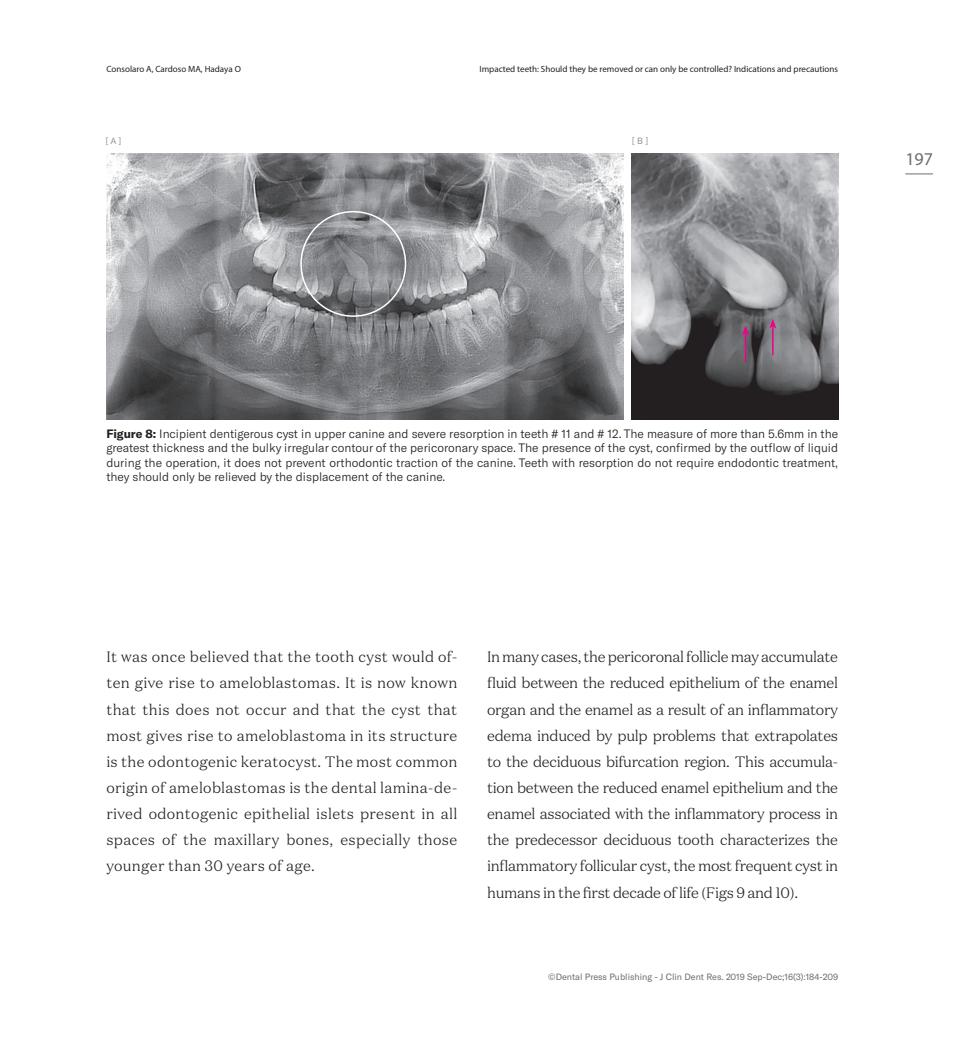
<style>
.page{position:relative;width:970px;height:1051px;background:#fff}
.page>*{position:absolute;margin:0;border:0;box-sizing:border-box;transform-origin:0 0}
.t1{font:18px "Myriad Pro";color:#6c6d70}
.t2{font:300 15px/26.1px "Domaine Text";letter-spacing:.005em;color:#231f20;text-align:justify}
.t3{font:300 12px/14.4px "GT America";color:#231f20;text-align:justify}
.t4{font:9px "Myriad Pro";color:#231f20}
.t5{font:9px "GT America";color:#6c6d70}
.t6{font:9px "GT America";color:#939598}
.s1{font-weight:700}
</style>
<div class="page">
<svg style="left:905px;top:173px;width:28px;height:1px"></svg>
<img style="left:106px;top:153px;width:517px;height:266px">
<img style="left:631px;top:153px;width:207px;height:267px">
<div style="left:300px;top:211px;width:106px;height:106px;border:2px solid #fff;border-radius:50%"></div>
<hr style="left:744px;top:333px;width:2px;height:29px;background:#ed028c">
<svg style="left:742px;top:325px;width:7px;height:10px"></svg>
<svg style="left:769px;top:318px;width:7px;height:37px"></svg>
<p class="t4" style="left:106px;top:63px;width:136px">Consolaro A, Cardoso MA, Hadaya O</p>
<p class="t4" style="left:479px;top:63px;width:360px">Impacted teeth: Should they be removed or can only be controlled? Indications and precautions</p>
<p class="t6" style="left:105px;top:136px;width:18px">[ A ]</p>
<p class="t6" style="left:631px;top:136px;width:18px">[ B ]</p>
<p class="t1" style="left:905px;top:148px;width:29px">197</p>
<p class="t3" style="left:106px;top:426px;width:733px"><span class="s1">Figure 8:</span> Incipient dentigerous cyst in upper canine and severe resorption in teeth # 11 and # 12. The measure of more than 5.6mm in the greatest thickness and the bulky irregular contour of the pericoronary space. The presence of the cyst, confirmed by the outflow of liquid during the operation, it does not prevent orthodontic traction of the canine. Teeth with resorption do not require endodontic treatment, they should only be relieved by the displacement of the canine.</p>
<p class="t2" style="left:106px;top:643px;width:352px">It was once believed that the tooth cyst would of&shy;ten give rise to ameloblastomas. It is now known that this does not occur and that the cyst that most gives rise to ameloblastoma in its structure is the odontogenic keratocyst. The most common origin of ameloblastomas is the dental lamina-de&shy;rived odontogenic epithelial islets present in all spaces of the maxillary bones, especially those younger than 30 years of age.</p>
<p class="t2" style="left:487px;top:643px;width:352px">In many cases, the pericoronal follicle may accumulate fluid between the reduced epithelium of the enamel organ and the enamel as a result of an inflammatory edema induced by pulp problems that extrapolates to the deciduous bifurcation region. This accumula&shy;tion between the reduced enamel epithelium and the enamel associated with the inflammatory process in the predecessor deciduous tooth characterizes the inflammatory follicular cyst, the most frequent cyst in humans in the first decade of life (Figs 9 and 10).</p>
<p class="t5" style="left:548px;top:971px;width:291px">©Dental Press Publishing - J Clin Dent Res. 2019 Sep-Dec;16(3):184-209</p>
</div>
